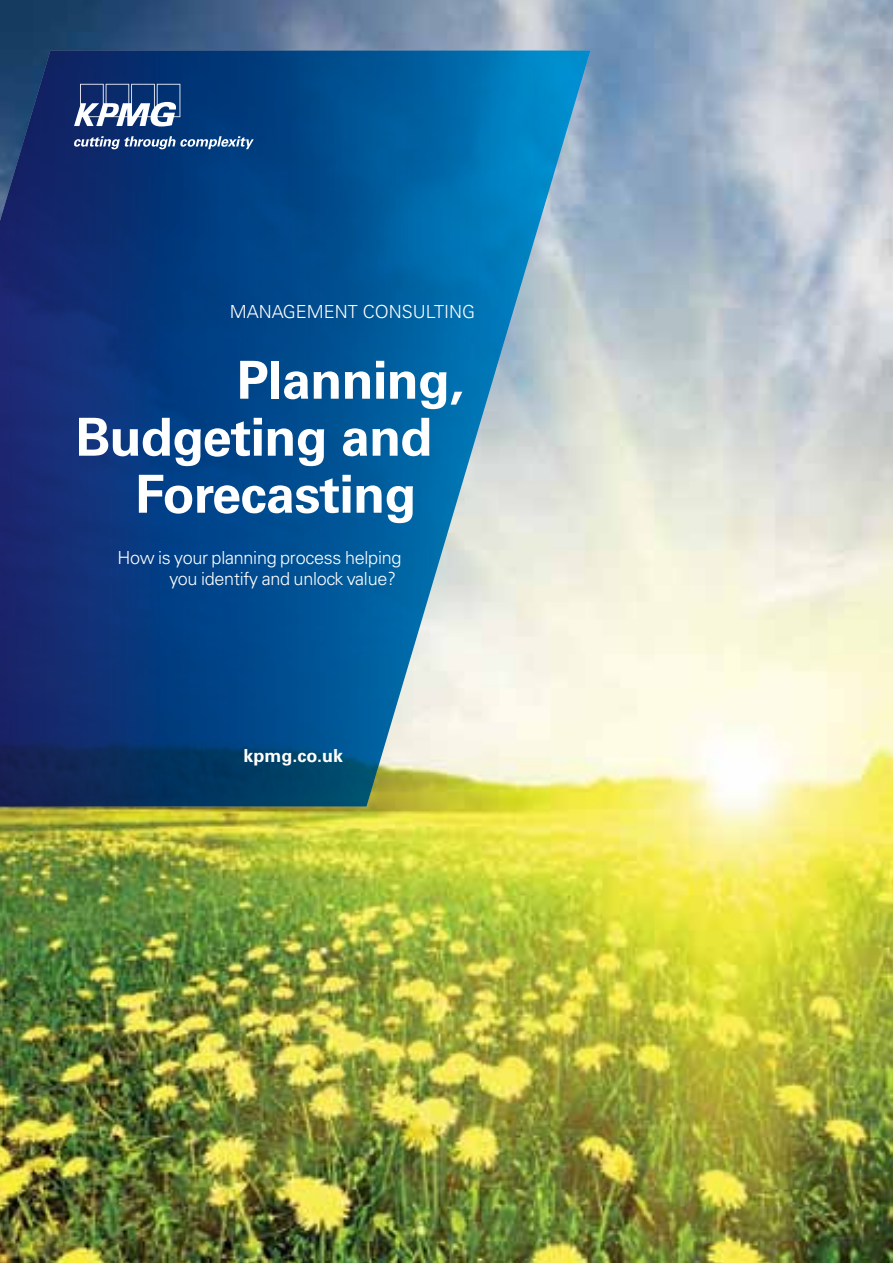
<style>
.page{position:relative;width:893px;height:1263px;background:#fff}
.page>*{position:absolute;margin:0;border:0;box-sizing:border-box;transform-origin:0 0}
.t1{font:700 52.5px "Univers LT Std";letter-spacing:-.015em;color:#fff}
.t2{font:300 18px/21px "Univers LT Std";letter-spacing:-.015em;color:#fff;text-align:right}
.t3{font:700 18px "Univers LT Std";color:#fff}
</style>
<div class="page">
<img style="left:0;top:0;width:893px;height:1263px">
<svg style="left:0;top:50px;width:590px;height:756px;background:#2f6596"></svg>
<svg style="left:74px;top:84px;width:180px;height:65px;background:#355a8f"></svg>
<p class="t2" style="left:230px;top:301px;width:247px">MANAGEMENT CONSULTING</p>
<h1 class="t1" style="left:237px;top:349px;width:229px">Planning,</h1>
<h1 class="t1" style="left:75px;top:406px;width:359px">Budgeting and</h1>
<h1 class="t1" style="left:135px;top:463px;width:283px">Forecasting</h1>
<p class="t2" style="left:118px;top:547px;width:285px">How is your planning process helping you identify and unlock value?</p>
<p class="t3" style="left:244px;top:745px;width:101px">kpmg.co.uk</p>
</div>
